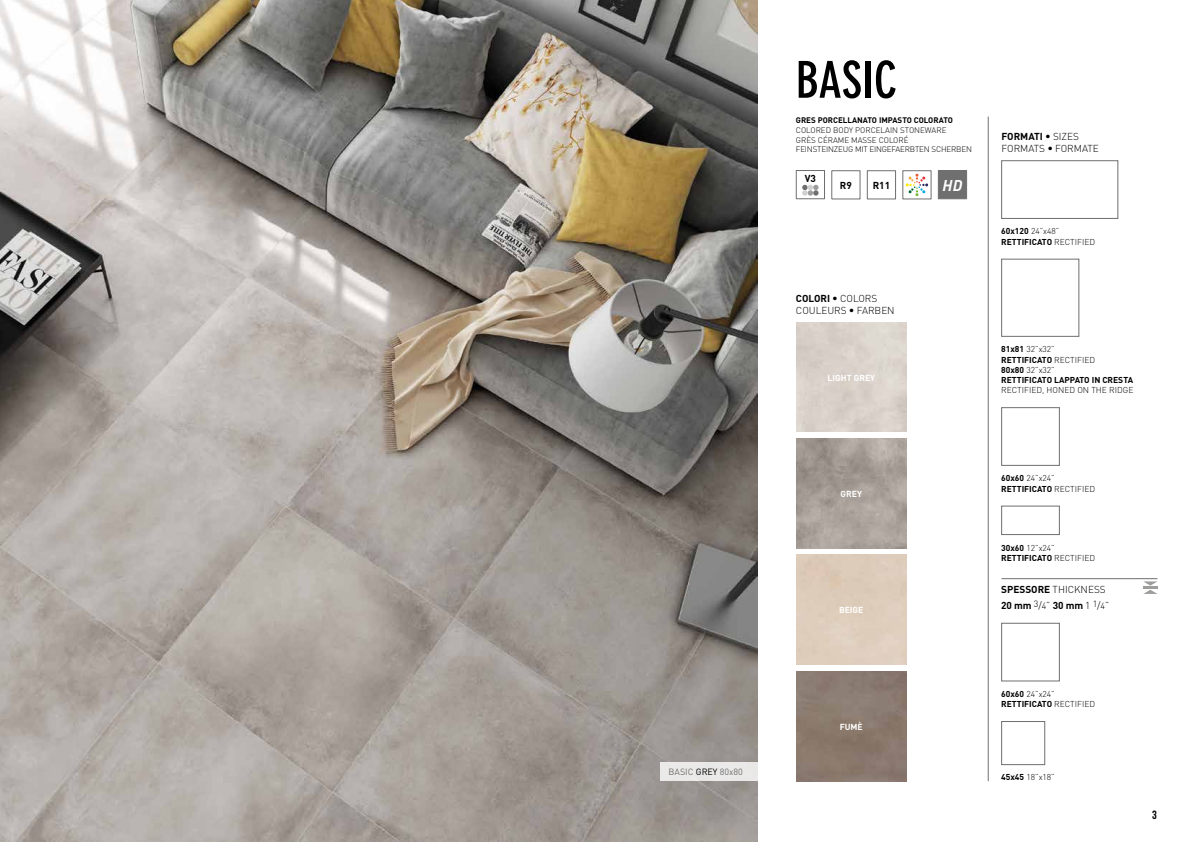
<style>
.page{position:relative;width:1191px;height:842px;background:#fff}
.page>*{position:absolute;margin:0;border:0;box-sizing:border-box;transform-origin:0 0}
.t1{font:700 condensed 50px "DIN Neuzeit Grotesk";color:#000}
.t2{font:italic 700 15.4px "DIN";color:#fff}
.t3{font:12px "Bebas Neue";color:#000}
.t4{font:300 10px/12px "DIN";color:#000}
.t5{font:700 10px "DIN";letter-spacing:-.005em;color:#000}
.t6{font:9px "DIN";color:#706f6f}
.t7{font:700 8.7px "DIN";color:#fff}
.t8{font:700 8.5px/10.2px "DIN";color:#000}
.t9{font:300 8.5px "DIN";color:#000}
.t10{font:300 8px/9.6px "DIN";letter-spacing:-.01em;color:#000}
.t11{font:700 8px "DIN";color:#000}
.s1{color:#000}
.s2{font-weight:700}
.s3{font-family:"Helvetica Neue LT Std";font-weight:100;font-stretch:condensed}
.s4{font-weight:300}
.s5{font-weight:300;font-size:9px}
</style>
<div class="page">
<hr style="left:988px;top:117px;width:1px;height:664px;background:#706f6f">
<img style="left:796px;top:439px;width:110px;height:109px">
<img style="left:796px;top:671px;width:110px;height:110px">
<img style="left:0;top:0;width:757px;height:842px">
<div style="left:660px;top:763px;width:97px;height:18px;background:#eae9e8"></div>
<div style="left:938px;top:170px;width:29px;height:29px;background:#706f6f"></div>
<div style="left:1001px;top:259px;width:78px;height:78px;border:1px solid #706f6f"></div>
<div style="left:1001px;top:407px;width:58px;height:59px;border:1px solid #706f6f"></div>
<div style="left:1001px;top:506px;width:58px;height:29px;border:1px solid #706f6f"></div>
<div style="left:902px;top:170px;width:29px;height:29px;border:1px solid #706f6f"></div>
<svg style="left:905px;top:174px;width:23px;height:22px"></svg>
<div style="left:831px;top:170px;width:29px;height:29px;border:1px solid #706f6f"></div>
<div style="left:867px;top:170px;width:29px;height:29px;border:1px solid #706f6f"></div>
<div style="left:796px;top:170px;width:29px;height:29px;border:1px solid #706f6f"></div>
<svg style="left:802px;top:185px;width:16px;height:11px"></svg>
<hr style="left:1001px;top:578px;width:156px;height:1px;background:#706f6f">
<svg style="left:1143px;top:581px;width:14px;height:13px"></svg>
<div style="left:1001px;top:623px;width:58px;height:58px;border:1px solid #706f6f"></div>
<div style="left:1001px;top:721px;width:44px;height:44px;border:1px solid #706f6f"></div>
<div style="left:1001px;top:160px;width:117px;height:59px;border:1px solid #706f6f"></div>
<p class="t6" style="left:668px;top:766px;width:76px">BASIC <span class="s1">GREY</span> 80x80</p>
<h1 class="t1" style="left:796px;top:51px;width:103px">BASIC</h1>
<p class="t11" style="left:796px;top:115px;width:158px">GRES PORCELLANATO IMPASTO COLORATO</p>
<p class="t10" style="left:796px;top:125px;width:178px">COLORED BODY PORCELAIN STONEWARE<br>GRÈS CÉRAME MASSE COLORÉ<br>FEINSTEINZEUG MIT EINGEFAERBTEN SCHERBEN</p>
<p class="t5" style="left:804px;top:172px;width:13px">V3</p>
<p class="t5" style="left:840px;top:179px;width:13px">R9</p>
<p class="t5" style="left:872px;top:179px;width:19px">R11</p>
<p class="t4" style="left:796px;top:292px;width:100px"><span class="s2">COLORI</span> <span class="s3">•</span> COLORS<br>COULEURS <span class="s3">•</span> FARBEN</p>
<p class="t7" style="left:827px;top:372px;width:49px">LIGHT GREY</p>
<h2 class="t2" style="left:942px;top:176px;width:21px">HD</h2>
<p class="t4" style="left:1001px;top:130px;width:99px"><span class="s2">FORMATI</span> <span class="s3">•</span> SIZES<br>FORMATS <span class="s3">•</span> FORMATE</p>
<p class="t8" style="left:1001px;top:226px;width:95px">60x120 <span class="s4">24”x48”<br></span>RETTIFICATO <span class="s4">RECTIFIED</span></p>
<p class="t8" style="left:1001px;top:344px;width:133px">81x81 <span class="s4">32”x32”<br></span>RETTIFICATO <span class="s4">RECTIFIED<br></span>80x80 <span class="s4">32”x32”<br></span>RETTIFICATO LAPPATO IN CRESTA</p>
<p class="t9" style="left:1001px;top:385px;width:134px">RECTIFIED, HONED ON THE RIDGE</p>
<p class="t7" style="left:840px;top:488px;width:23px">GREY</p>
<p class="t7" style="left:839px;top:604px;width:26px">BEIGE</p>
<p class="t7" style="left:839px;top:721px;width:25px">FUMÈ</p>
<p class="t8" style="left:1001px;top:473px;width:95px">60x60 <span class="s4">24”x24”<br></span>RETTIFICATO <span class="s4">RECTIFIED</span></p>
<p class="t8" style="left:1001px;top:542px;width:95px">30x60 <span class="s4">12”x24”<br></span>RETTIFICATO <span class="s4">RECTIFIED</span></p>
<p class="t4" style="left:1001px;top:583px;width:106px"><span class="s2">SPESSORE</span> THICKNESS</p>
<p class="t5" style="left:1001px;top:598px;width:109px">20 mm <span class="s5">3</span><span class="s4">/</span><span class="s5">4</span><span class="s4">”</span> 30 mm <span class="s4">1</span> <span class="s5">1</span><span class="s4">/</span><span class="s5">4</span><span class="s4">”</span></p>
<p class="t8" style="left:1001px;top:688px;width:95px">60x60 <span class="s4">24”x24”<br></span>RETTIFICATO <span class="s4">RECTIFIED</span></p>
<p class="t9" style="left:1001px;top:772px;width:55px"><span class="s2">45x45</span> 18”x18”</p>
<h3 class="t3" style="left:1152px;top:808px;width:6px">3</h3>
</div>
